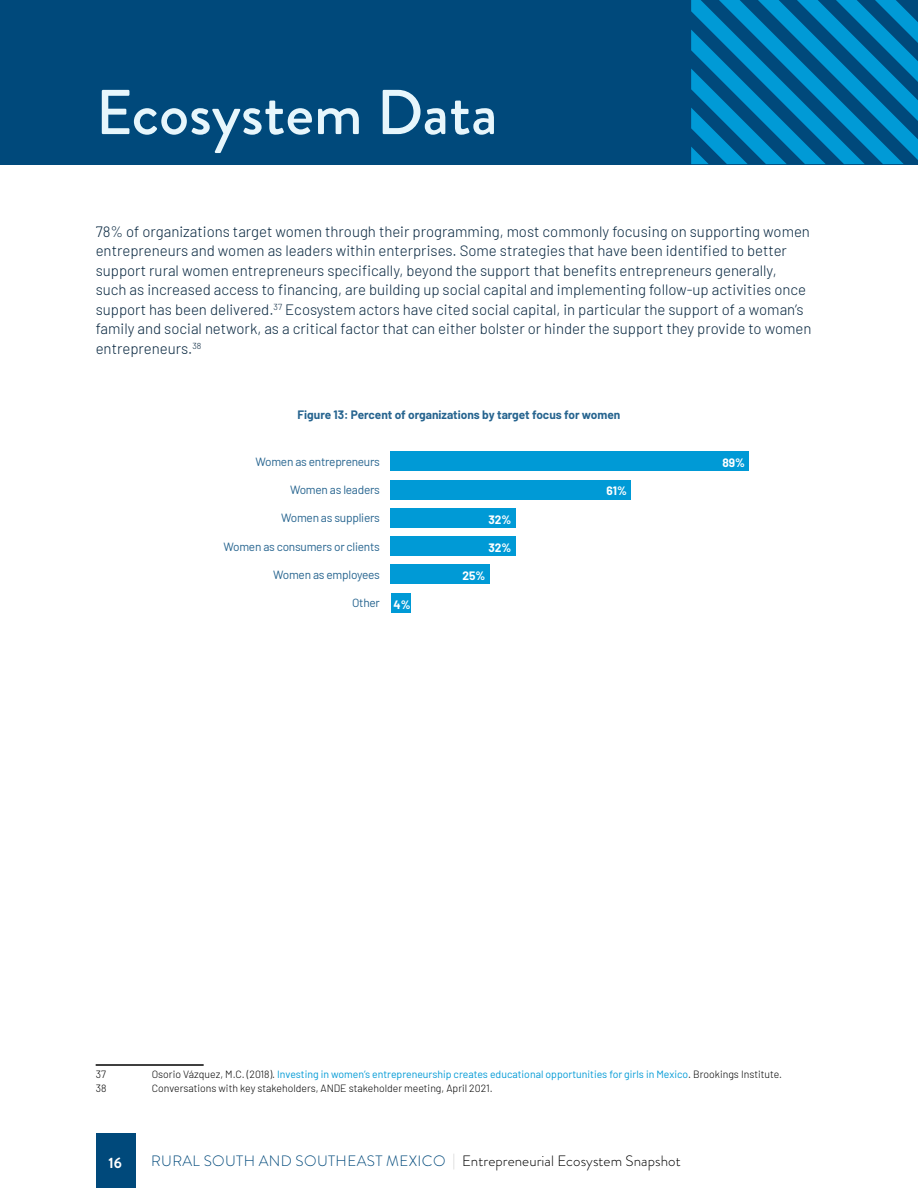
<style>
.page{position:relative;width:918px;height:1188px;background:#fff}
.page>*{position:absolute;margin:0;border:0;box-sizing:border-box;transform-origin:0 0}
.t1{font:500 63.15px "Brandon Grotesque";color:#e7f6fc}
.t2{font:300 15px/19.5px "Barlow";color:#06253e}
.t3{font:300 15px "Brandon Grotesque";letter-spacing:.005em;color:#000}
.t4{font:700 15px "Brandon Grotesque";color:#fff}
.t5{font:11.85px "Barlow";letter-spacing:-.02em;color:#26648f}
.t6{font:700 11.85px "Barlow";color:#26648f}
.t7{font:700 11.85px "Barlow";color:#fff}
.t8{font:10.5px "Barlow";color:#009ad6}
.t9{font:300 10.5px "Barlow";color:#000}
.s1{font-weight:300;color:#000}
.s2{color:#00497b}
.s3{color:#c6c6c6}
</style>
<div class="page">
<div style="left:96px;top:1134px;width:39px;height:54px;background:#00497b"></div>
<div style="left:0;top:0;width:918px;height:164px;background:#00497b"></div>
<svg style="left:691px;top:0;width:227px;height:164px"></svg>
<hr style="left:96px;top:1064px;width:108px;height:2px;background:#000">
<div style="left:391px;top:452px;width:358px;height:19px;background:#009ad6"></div>
<div style="left:391px;top:480px;width:240px;height:19px;background:#009ad6"></div>
<div style="left:391px;top:508px;width:125px;height:20px;background:#009ad6"></div>
<div style="left:391px;top:536px;width:125px;height:20px;background:#009ad6"></div>
<div style="left:391px;top:565px;width:99px;height:19px;background:#009ad6"></div>
<div style="left:391px;top:593px;width:20px;height:19px;background:#009ad6"></div>
<h1 class="t1" style="left:96px;top:69px;width:404px">Ecosystem Data</h1>
<p class="t2" style="left:96px;top:220px;width:717px">78% of organizations target women through their programming, most commonly focusing on supporting women entrepreneurs and women as leaders within enterprises. Some strategies that have been identified to better support rural women entrepreneurs specifically, beyond the support that benefits entrepreneurs generally,<br>such as increased access to financing, are building up social capital and implementing follow-up activities once support has been delivered.<sup>37</sup> Ecosystem actors have cited social capital, in particular the support of a woman’s family and social network, as a critical factor that can either bolster or hinder the support they provide to women entrepreneurs.<sup>38</sup></p>
<p class="t6" style="left:298px;top:406px;width:324px">Figure 13: Percent of organizations by target focus for women</p>
<p class="t5" style="left:256px;top:453px;width:126px">Women as entrepreneurs</p>
<p class="t5" style="left:290px;top:481px;width:91px">Women as leaders</p>
<p class="t5" style="left:281px;top:510px;width:100px">Women as suppliers</p>
<p class="t5" style="left:224px;top:538px;width:158px">Women as consumers or clients</p>
<p class="t5" style="left:273px;top:566px;width:108px">Women as employees</p>
<p class="t5" style="left:352px;top:594px;width:29px">Other</p>
<p class="t7" style="left:394px;top:596px;width:19px">4%</p>
<p class="t7" style="left:488px;top:511px;width:24px">32%</p>
<p class="t7" style="left:488px;top:539px;width:24px">32%</p>
<p class="t7" style="left:462px;top:567px;width:24px">25%</p>
<p class="t7" style="left:607px;top:482px;width:22px">61%</p>
<p class="t7" style="left:722px;top:454px;width:24px">89%</p>
<p class="t9" style="left:96px;top:1066px;width:12px">37</p>
<p class="t8" style="left:152px;top:1066px;width:632px"><span class="s1">Osorio Vázquez, M.C. (2018).</span> Investing in women’s entrepreneurship creates educational opportunities for girls in Mexico<span class="s1">. Brookings Institute.</span></p>
<p class="t9" style="left:96px;top:1081px;width:12px">38</p>
<p class="t9" style="left:152px;top:1081px;width:343px">Conversations with key stakeholders, ANDE stakeholder meeting, April 2021.</p>
<p class="t4" style="left:108px;top:1152px;width:15px">16</p>
<p class="t3" style="left:151px;top:1151px;width:531px"><span class="s2">RURAL SOUTH AND SOUTHEAST MEXICO</span> <span class="s3">|</span> Entrepreneurial Ecosystem Snapshot</p>
</div>
